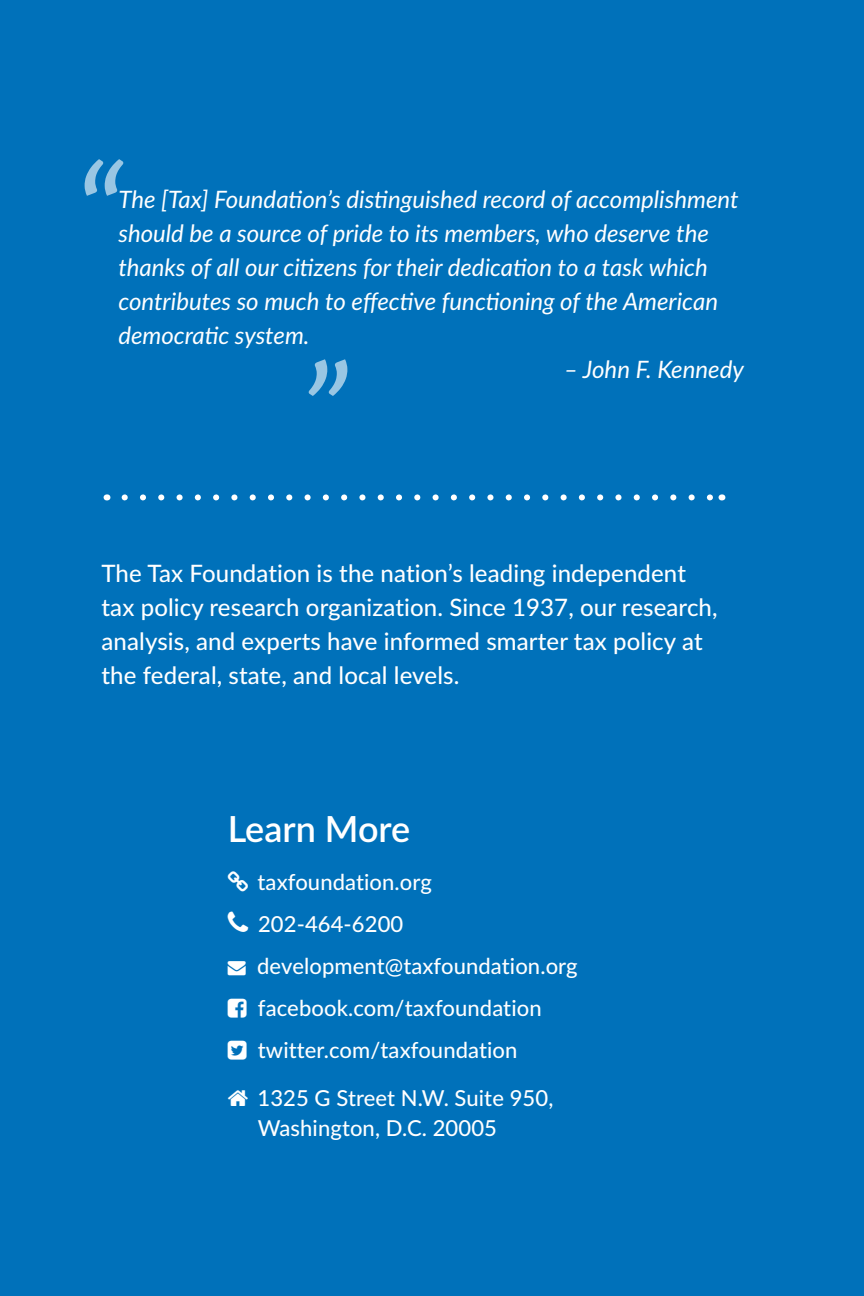
<style>
.page{position:relative;width:864px;height:1296px;background:#0071ba}
.page>*{position:absolute;margin:0;border:0;box-sizing:border-box;transform-origin:0 0}
.t1{font:600 36px "Lato";color:#fff}
.t2{font:italic 24px/34px "Lato";color:#fff}
.t3{font:500 24px/34px "Lato";letter-spacing:.005em;color:#fff}
.t4{font:500 22px/42px "Lato";letter-spacing:.005em;color:#fff}
</style>
<div class="page">
<svg style="left:125px;top:494px;width:587px;height:6px"></svg>
<svg style="left:85px;top:159px;width:38px;height:37px"></svg>
<svg style="left:309px;top:359px;width:38px;height:37px"></svg>
<p class="t2" style="left:118px;top:181px;width:622px">The [Tax] Foundation’s distinguished record of accomplishment should be a source of pride to its members, who deserve the thanks of all our citizens for their dedication to a task which contributes so much to effective functioning of the American democratic system.</p>
<p class="t2" style="left:564px;top:351px;width:181px">– John F. Kennedy</p>
<p class="t3" style="left:102px;top:555px;width:618px">The Tax Foundation is the nation’s leading independent tax policy research organization. Since 1937, our research, analysis, and experts have informed smarter tax policy at the federal, state, and local levels.</p>
<h1 class="t1" style="left:228px;top:803px;width:184px">Learn More</h1>
<p class="t4" style="left:258px;top:860px;width:176px">taxfoundation.org<br>202-464-6200</p>
<p class="t4" style="left:258px;top:944px;width:321px;text-indent:-30px">→ development@taxfoundation.org facebook.com/taxfoundation twitter.com/taxfoundation</p>
<p class="t4" style="left:257px;top:1082px;width:297px;line-height:30px">1325 G Street N.W. Suite 950,<br>Washington, D.C. 20005</p>
</div>
